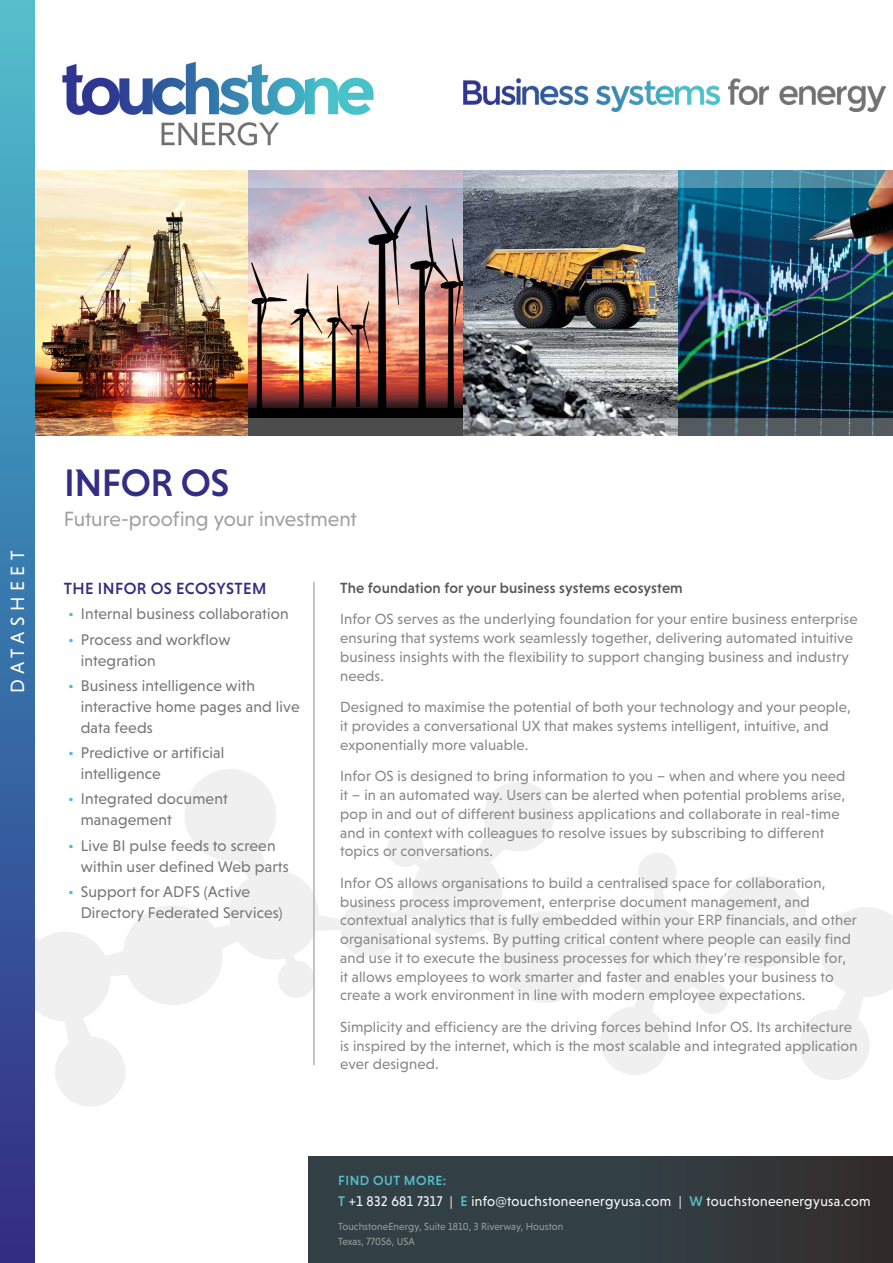
<style>
.page{position:relative;width:893px;height:1263px;background:#fff}
.page>*{position:absolute;margin:0;border:0;box-sizing:border-box;transform-origin:0 0}
.t1{font:500 39px "Niveau Grotesk";letter-spacing:-.01em;color:#342d84}
.t2{font:21px "Niveau Grotesk";letter-spacing:-.005em;color:#a1a1a1}
.t3{font:19.5px "Niveau Grotesk";letter-spacing:.275em;color:#fff}
.t4{font:500 16.5px "Niveau Grotesk";letter-spacing:.025em;color:#342d84}
.t5{font:15.75px/21px "Niveau Grotesk";letter-spacing:.01em;color:#777676}
.t6{font:15px/18.8px "Niveau Grotesk";letter-spacing:.01em;color:#878787}
.t7{font:500 15px "Niveau Grotesk";letter-spacing:.01em;color:#575756}
.t8{font:14.25px "Niveau Grotesk";letter-spacing:.025em;color:#fff}
.t9{font:500 13.5px "Niveau Grotesk";letter-spacing:.04em;color:#56bfca}
.t10{font:10.5px/15px "Niveau Grotesk";letter-spacing:.01em;color:#9d9d9c;scale:.96 1}
.s1{color:#4bb8e7}
.s2{font-weight:500;color:#56bfca}
</style>
<div class="page">
<div style="left:308px;top:1157px;width:585px;height:106px;background:linear-gradient(to right,#32454d,#323132)"></div>
<svg style="left:34px;top:769px;width:859px;height:338px"></svg>
<hr style="left:313px;top:582px;width:2px;height:483px;background:#b3b2b2">
<img style="left:34px;top:187px;width:859px;height:232px">
<svg style="left:34px;top:170px;width:859px;height:17px;background:#b7c1c4"></svg>
<svg style="left:34px;top:419px;width:859px;height:17px;background:#807569"></svg>
<div style="left:0;top:0;width:34px;height:1263px;background:linear-gradient(to bottom,#4bc0d0,#2e2b84)"></div>
<img style="left:464px;top:79px;width:421px;height:33px">
<img style="left:62px;top:61px;width:312px;height:85px">
<h3 class="t3" style="left:7px;top:693px;width:144px;rotate:-90deg">DATASHEET</h3>
<h1 class="t1" style="left:64px;top:460px;width:167px">INFOR OS</h1>
<h2 class="t2" style="left:64px;top:506px;width:295px">Future-proofing your investment</h2>
<p class="t4" style="left:64px;top:579px;width:204px">THE INFOR OS ECOSYSTEM</p>
<p class="t5" style="left:68px;top:603px;width:222px"><span class="s1">•</span> Internal business collaboration</p>
<p class="t5" style="left:81px;top:629px;width:151px;text-indent:-13px"><span class="s1">•</span> Process and workflow integration</p>
<p class="t5" style="left:81px;top:675px;width:220px;text-indent:-13px"><span class="s1">•</span> Business intelligence with interactive home pages and live data feeds</p>
<p class="t5" style="left:81px;top:742px;width:145px;text-indent:-13px"><span class="s1">•</span> Predictive or artificial intelligence</p>
<p class="t5" style="left:81px;top:788px;width:148px;text-indent:-13px"><span class="s1">•</span> Integrated document management</p>
<p class="t5" style="left:81px;top:835px;width:210px;text-indent:-13px"><span class="s1">•</span> Live BI pulse feeds to screen within user defined Web parts</p>
<p class="t5" style="left:81px;top:881px;width:203px;text-indent:-13px"><span class="s1">•</span> Support for ADFS (Active<br>Directory Federated Services)</p>
<p class="t7" style="left:340px;top:579px;width:344px">The foundation for your business systems ecosystem</p>
<p class="t6" style="left:340px;top:610px;width:519px">Infor OS serves as the underlying foundation for your entire business enterprise ensuring that systems work seamlessly together, delivering automated intuitive business insights with the flexibility to support changing business and industry needs.</p>
<p class="t6" style="left:340px;top:698px;width:512px">Designed to maximise the potential of both your technology and your people, it provides a conversational UX that makes systems intelligent, intuitive, and exponentially more valuable.</p>
<p class="t6" style="left:340px;top:767px;width:507px">Infor OS is designed to bring information to you – when and where you need it – in an automated way. Users can be alerted when potential problems arise, pop in and out of different business applications and collaborate in real-time and in context with colleagues to resolve issues by subscribing to different topics or conversations.</p>
<p class="t6" style="left:340px;top:873px;width:518px">Infor OS allows organisations to build a centralised space for collaboration, business process improvement, enterprise document management, and contextual analytics that is fully embedded within your ERP financials, and other organisational systems. By putting critical content where people can easily find and use it to execute the business processes for which they’re responsible for, it allows employees to work smarter and faster and enables your business to create a work environment in line with modern employee expectations.</p>
<p class="t6" style="left:340px;top:1017px;width:519px">Simplicity and efficiency are the driving forces behind Infor OS. Its architecture is inspired by the internet, which is the most scalable and integrated application ever designed.</p>
<p class="t9" style="left:338px;top:1173px;width:110px">FIND OUT MORE:</p>
<p class="t8" style="left:338px;top:1193px;width:534px"><span class="s2">T</span> +1 832 681 7317 | <span class="s2">E</span> info@touchstoneenergyusa.com | <span class="s2">W</span> touchstoneenergyusa.com</p>
<p class="t10" style="left:338px;top:1219px;width:236px">TouchstoneEnergy, Suite 1810, 3 Riverway, Houston<br>Texas, 77056, USA</p>
</div>
